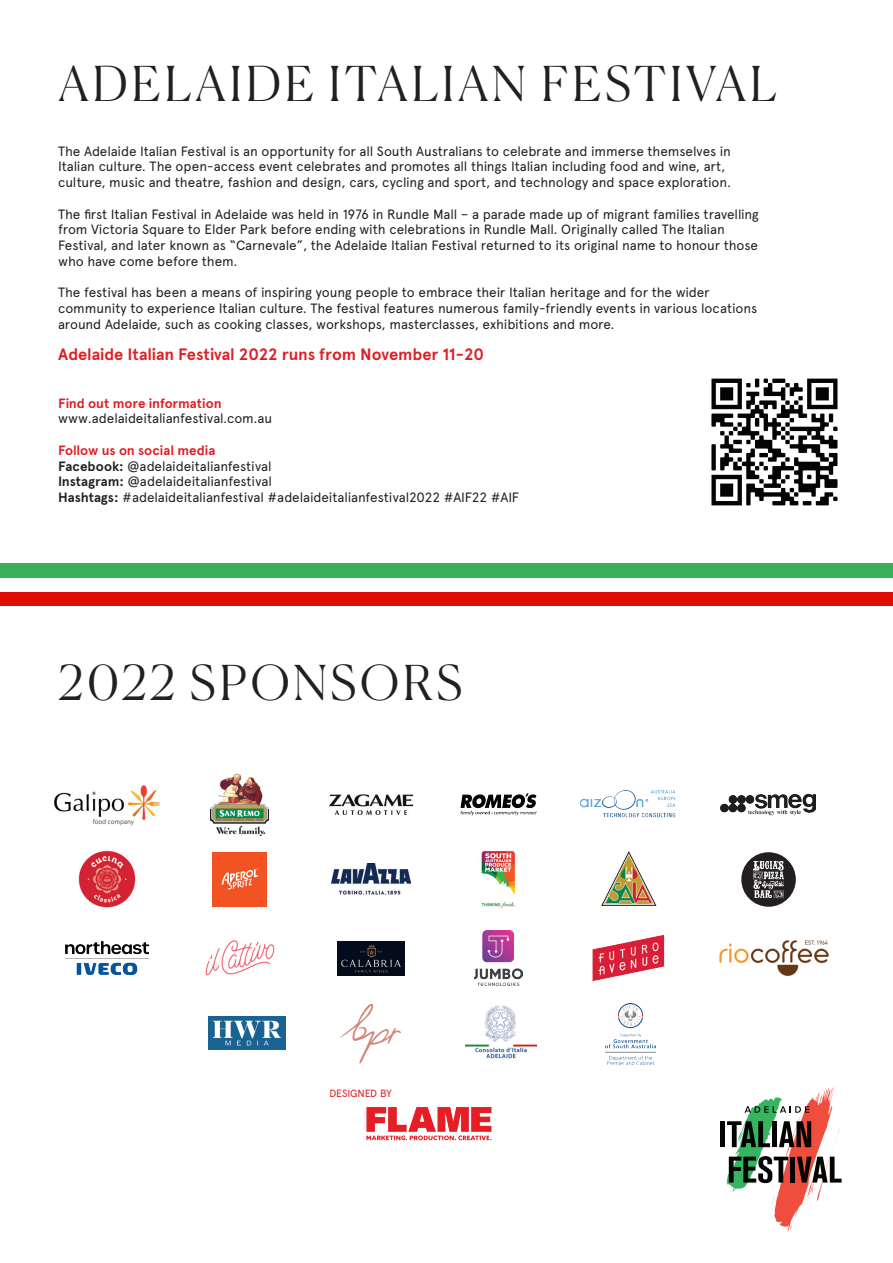
<style>
.page{position:relative;width:893px;height:1263px;background:#fff}
.page>*{position:absolute;margin:0;border:0;box-sizing:border-box;transform-origin:0 0}
.t1{font:300 48px "Canela";letter-spacing:.08em;color:#231f20}
.t2{font:700 16.5px "Apercu";letter-spacing:-.005em;color:#df1f25}
.t3{font:13.5px/15.8px "Apercu";letter-spacing:-.01em;color:#231f20}
.t4{font:700 13.5px "Apercu";letter-spacing:-.005em;color:#df1f25}
.t5{font:10.5px "Apercu";letter-spacing:-.02em;color:#df1f25}
.s1{font-weight:700;color:#df1f25}
.s2{font-weight:700}
</style>
<div class="page">
<div style="left:720px;top:1121px;width:5px;height:26px;background:#040503"></div>
<svg style="left:726px;top:1086px;width:116px;height:146px"></svg>
<img style="left:711px;top:378px;width:127px;height:128px">
<div style="left:0;top:591px;width:893px;height:15px;background:#de0d00"></div>
<div style="left:0;top:563px;width:893px;height:14px;background:#3ab05a"></div>
<svg style="left:340px;top:1004px;width:61px;height:59px"></svg>
<img style="left:54px;top:785px;width:106px;height:41px">
<img style="left:474px;top:930px;width:49px;height:55px">
<img style="left:332px;top:864px;width:78px;height:31px">
<div style="left:213px;top:852px;width:54px;height:54px;background:#f15322"></div>
<svg style="left:222px;top:869px;width:36px;height:20px"></svg>
<img style="left:211px;top:774px;width:58px;height:61px">
<img style="left:337px;top:941px;width:68px;height:34px">
<img style="left:208px;top:1016px;width:77px;height:34px">
<img style="left:465px;top:1005px;width:71px;height:54px">
<div style="left:741px;top:852px;width:55px;height:55px;background:#231f20;border-radius:50%"></div>
<svg style="left:753px;top:861px;width:31px;height:37px"></svg>
<img style="left:481px;top:851px;width:35px;height:58px">
<img style="left:78px;top:850px;width:58px;height:58px">
<img style="left:592px;top:935px;width:73px;height:46px">
<img style="left:205px;top:940px;width:70px;height:36px">
<img style="left:580px;top:790px;width:96px;height:28px">
<img style="left:601px;top:851px;width:55px;height:55px">
<img style="left:329px;top:794px;width:84px;height:21px">
<img style="left:721px;top:793px;width:95px;height:23px">
<img style="left:606px;top:1003px;width:49px;height:62px">
<img style="left:66px;top:941px;width:82px;height:34px">
<img style="left:366px;top:1107px;width:126px;height:34px">
<img style="left:719px;top:940px;width:110px;height:36px">
<h1 class="t1" style="left:59px;top:46px;width:720px">ADELAIDE ITALIAN FESTIVAL</h1>
<p class="t3" style="left:58px;top:143px;width:675px">The Adelaide Italian Festival is an opportunity for all South Australians to celebrate and immerse themselves in<br>Italian culture. The open-access event celebrates and promotes all things Italian including food and wine, art, culture, music and theatre, fashion and design, cars, cycling and sport, and technology and space exploration.</p>
<p class="t3" style="left:58px;top:206px;width:702px">The first Italian Festival in Adelaide was held in 1976 in Rundle Mall – a parade made up of migrant families travelling from Victoria Square to Elder Park before ending with celebrations in Rundle Mall. Originally called The Italian Festival, and later known as “Carnevale”, the Adelaide Italian Festival returned to its original name to honour those who have come before them.</p>
<p class="t3" style="left:58px;top:285px;width:701px">The festival has been a means of inspiring young people to embrace their Italian heritage and for the wider community to experience Italian culture. The festival features numerous family-friendly events in various locations around Adelaide, such as cooking classes, workshops, masterclasses, exhibitions and more.</p>
<p class="t2" style="left:58px;top:345px;width:427px">Adelaide Italian Festival 2022 runs from November 11-20</p>
<p class="t4" style="left:58px;top:395px;width:165px">Find out more information</p>
<p class="t3" style="left:58px;top:411px;width:216px">www.adelaideitalianfestival.com.au</p>
<p class="t3" style="left:58px;top:442px;width:462px"><span class="s1">Follow us on social media<br></span><span class="s2">Facebook:</span> @adelaideitalianfestival<br><span class="s2">Instagram:</span> @adelaideitalianfestival<br><span class="s2">Hashtags:</span> #adelaideitalianfestival #adelaideitalianfestival2022 #AIF22 #AIF</p>
<h1 class="t1" style="left:59px;top:645px;width:405px">2022 SPONSORS</h1>
<p class="t5" style="left:329px;top:1087px;width:64px">DESIGNED BY</p>
</div>
